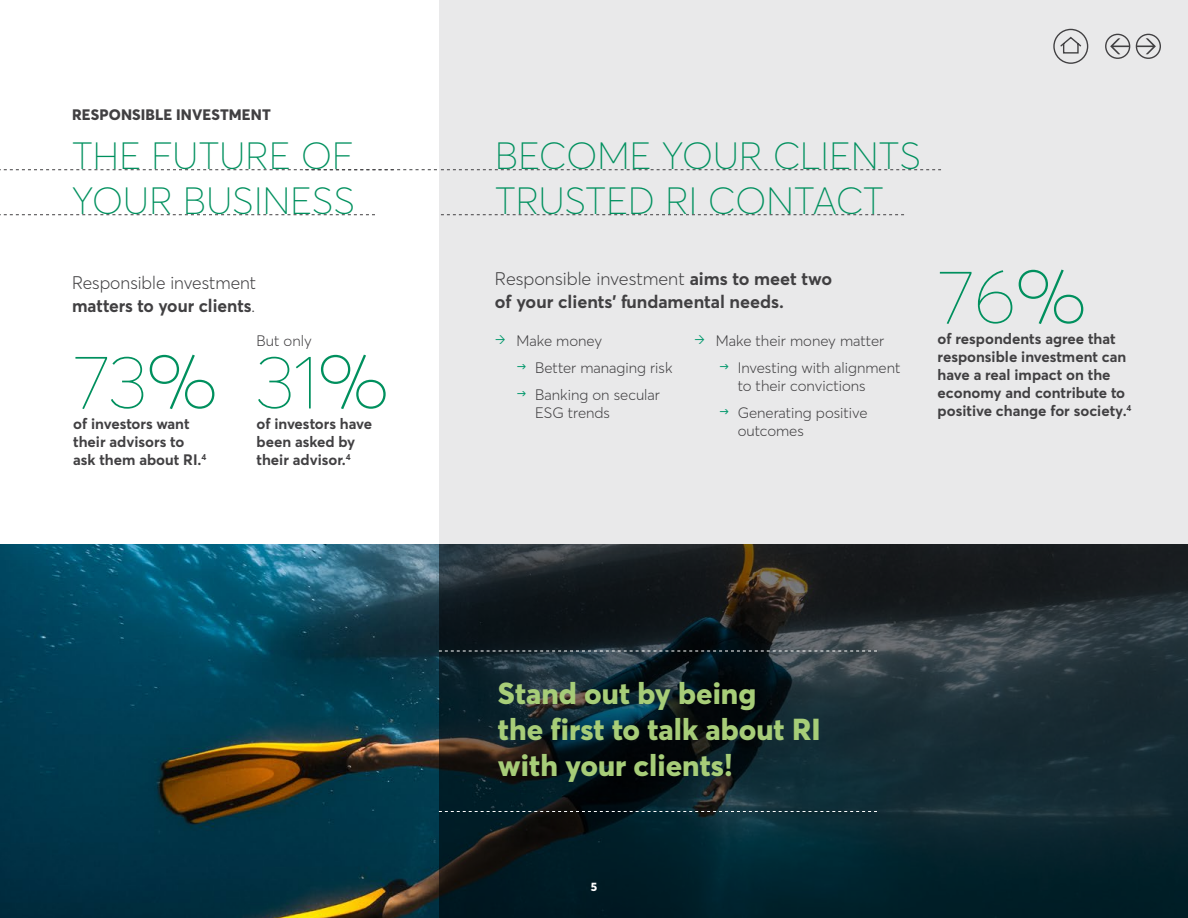
<style>
.page{position:relative;width:1188px;height:918px;background:#fff}
.page>*{position:absolute;margin:0;border:0;box-sizing:border-box;transform-origin:0 0}
.stats_1{font:100 75px "Desjardins Sans";color:#00905e}
.Txt_titre_vert_souli{font:100 37.5px "Desjardins Sans";letter-spacing:.01em;color:#00905e}
.Txt_exergue{font:800 30px/36px "Desjardins Sans";color:#a7cd78}
.Txt_courant{font:700 18px/22.5px "Desjardins Sans";color:#414042}
.Txt_courant_12pts{font:300 18px/22.5px "Desjardins Sans";color:#414042}
.Txt_courant-2{font:700 15px/18px "Desjardins Sans";color:#414042}
.Txt_courant-3{font:300 15px/18px "Desjardins Sans";color:#414042}
.surtitre{font:800 15px "Desjardins Sans";letter-spacing:.01em;color:#414042}
.t1{font:800 12px "Desjardins Sans";color:#fff}
.s1{font-weight:700}
.s2{font-style:inherit}
.s3{font-weight:300}
</style>
<div class="page">
<img style="left:0;top:544px;width:439px;height:374px">
<svg style="left:439px;top:544px;width:749px;height:374px;background:#13252b"></svg>
<div style="left:439px;top:0;width:749px;height:544px;background:#e9e9ea"></div>
<svg style="left:0;top:214px;width:375px;height:1px"></svg>
<svg style="left:441px;top:214px;width:463px;height:1px"></svg>
<svg style="left:439px;top:651px;width:438px;height:1px"></svg>
<svg style="left:439px;top:811px;width:438px;height:1px"></svg>
<svg style="left:0;top:169px;width:941px;height:1px"></svg>
<div style="left:1053px;top:29px;width:35px;height:35px;border:1px solid #414042;border-radius:50%"></div>
<svg style="left:1060px;top:36px;width:22px;height:18px"></svg>
<svg style="left:1137px;top:38px;width:19px;height:16px"></svg>
<div style="left:1136px;top:34px;width:25px;height:25px;border:1px solid #414042;border-radius:50%"></div>
<svg style="left:1110px;top:38px;width:19px;height:16px"></svg>
<div style="left:1105px;top:34px;width:25px;height:25px;border:1px solid #414042;border-radius:50%"></div>
<p class="surtitre" style="left:72px;top:105px;width:200px">RESPONSIBLE INVESTMENT</p>
<p class="Txt_titre_vert_souli" style="left:72px;top:134px;width:282px">THE FUTURE OF</p>
<p class="Txt_titre_vert_souli" style="left:72px;top:179px;width:284px">YOUR BUSINESS</p>
<p class="Txt_courant_12pts" style="left:72px;top:271px;width:186px">Responsible investment <span class="s1">matters to your clients</span>.</p>
<p class="stats_1" style="left:73px;top:337px;width:146px">73<span class="s2">%</span></p>
<p class="Txt_courant-2" style="left:73px;top:414px;width:135px">of investors want their advisors to ask them about RI.<sup>4</sup></p>
<p class="Txt_courant-3" style="left:256px;top:332px;width:57px">But only</p>
<p class="stats_1" style="left:256px;top:337px;width:134px">31<span class="s2">%</span></p>
<p class="Txt_courant-2" style="left:256px;top:414px;width:117px">of investors have been asked by their advisor.<sup>4</sup></p>
<p class="Txt_titre_vert_souli" style="left:495px;top:134px;width:427px">BECOME YOUR CLIENTS</p>
<p class="Txt_titre_vert_souli" style="left:495px;top:179px;width:390px">TRUSTED RI CONTACT</p>
<p class="Txt_courant" style="left:495px;top:268px;width:339px"><span class="s3">Responsible investment</span> aims to meet two of your clients’ fundamental needs.</p>
<p class="Txt_courant-3" style="left:516px;top:332px;width:87px">Make money</p>
<p class="Txt_courant-3" style="left:535px;top:359px;width:139px">Better managing risk</p>
<p class="Txt_courant-3" style="left:535px;top:386px;width:126px">Banking on secular<br>ESG trends</p>
<p class="Txt_courant-3" style="left:716px;top:332px;width:170px">Make their money matter</p>
<p class="Txt_courant-3" style="left:738px;top:359px;width:164px">Investing with alignment to their convictions</p>
<p class="Txt_courant-3" style="left:738px;top:404px;width:131px">Generating positive outcomes</p>
<p class="stats_1" style="left:938px;top:252px;width:151px">76<span class="s2">%</span></p>
<p class="Txt_courant-2" style="left:938px;top:329px;width:195px">of respondents agree that responsible investment can have a real impact on the economy and contribute to positive change for society.<sup>4</sup></p>
<p class="Txt_exergue" style="left:498px;top:675px;width:324px">Stand out by being<br>the first to talk about RI with your clients!</p>
<p class="t1" style="left:591px;top:880px;width:8px">5</p>
</div>
